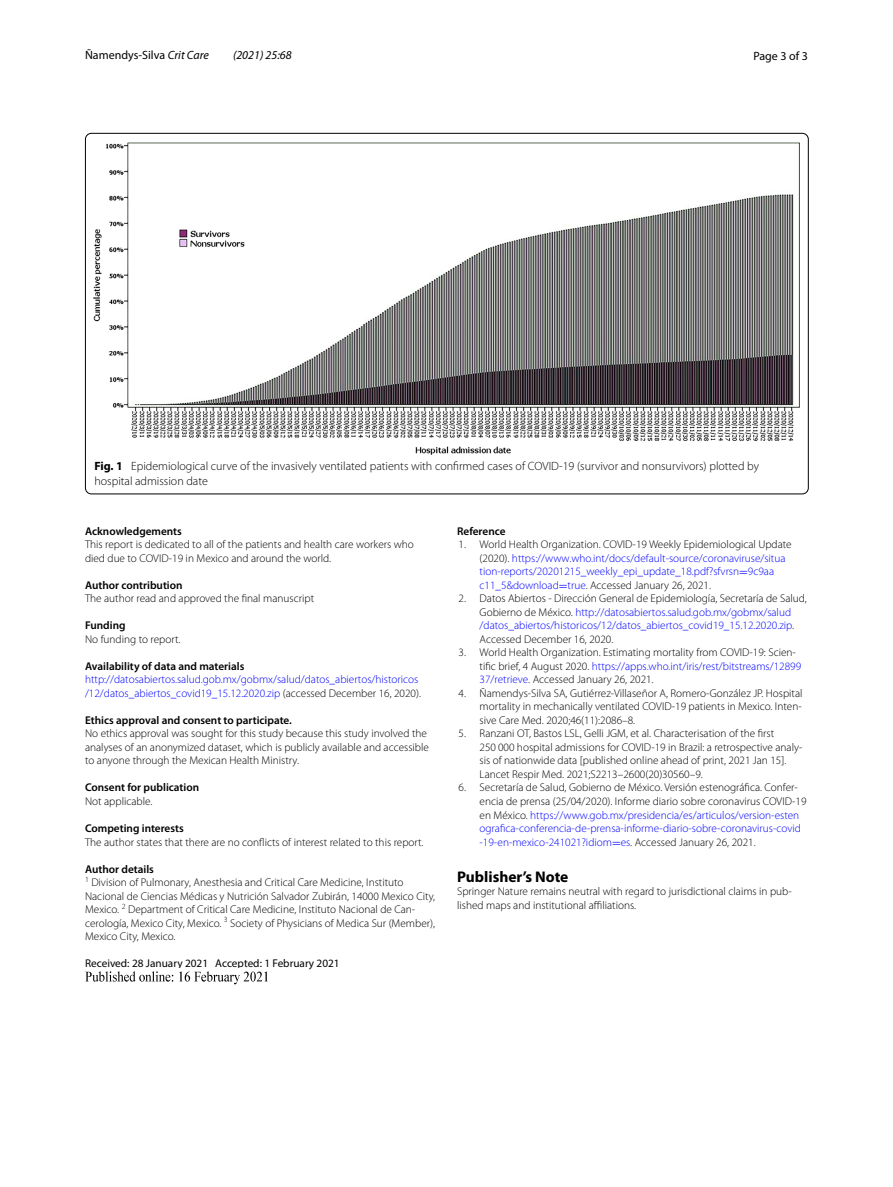
<style>
.page{position:relative;width:893px;height:1187px;background:#fff}
.page>*{position:absolute;margin:0;border:0;box-sizing:border-box;transform-origin:0 0}
.t1{font:700 15.45px "Myriad Pro";color:#000}
.t2{font:300 12px/15px "Myriad Pro";color:#000}
.t3{font:12px "Myriad Pro";color:#000}
.t4{font:italic 12px "Myriad Pro";color:#000}
.t5{font:300 11.25px/13.5px "Myriad Pro";color:#000}
.t6{font:300 11.25px/13.5px "Myriad Pro";color:#00f}
.t7{font:600 11.25px "Myriad Pro";color:#000}
.t8{font:11.25px "Myriad Pro";color:#000}
.s1{font-style:italic}
.s2{font-weight:700}
.s3{color:#000}
.s4{font-weight:600}
.s5{font-family:"MTSY";font-weight:400}
.s6{color:#00f}
.s7{font-family:"MTSY";font-weight:400;color:#00f}
</style>
<div class="page">
<img style="left:85px;top:971px;width:183px;height:14px">
<img style="left:94px;top:142px;width:706px;height:312px">
<p class="t3" style="left:85px;top:48px;width:125px">Ñamendys‑Silva <span class="s1">Crit Care</span></p>
<p class="t4" style="left:233px;top:48px;width:60px">(2021) 25:68</p>
<p class="t3" style="left:753px;top:48px;width:56px">Page 3 of 3</p>
<p class="t2" style="left:94px;top:458px;width:666px"><span class="s2">Fig. 1</span> Epidemiological curve of the invasively ventilated patients with confirmed cases of COVID-19 (survivor and nonsurvivors) plotted by hospital admission date</p>
<p class="t7" style="left:85px;top:524px;width:98px">Acknowledgements</p>
<p class="t5" style="left:85px;top:538px;width:330px">This report is dedicated to all of the patients and health care workers who died due to COVID-19 in Mexico and around the world.</p>
<p class="t7" style="left:85px;top:578px;width:99px">Author contribution</p>
<p class="t5" style="left:85px;top:592px;width:231px">The author read and approved the final manuscript</p>
<p class="t7" style="left:85px;top:618px;width:42px">Funding</p>
<p class="t5" style="left:85px;top:632px;width:97px">No funding to report.</p>
<p class="t7" style="left:85px;top:659px;width:161px">Availability of data and materials</p>
<p class="t6" style="left:85px;top:673px;width:337px">http://datosabiertos.salud.gob.mx/gobmx/salud/datos_abiertos/historicos /12/datos_abiertos_covid19_15.12.2020.zip <span class="s3">(accessed December 16, 2020).</span></p>
<p class="t7" style="left:85px;top:713px;width:208px">Ethics approval and consent to participate.</p>
<p class="t5" style="left:85px;top:727px;width:345px">No ethics approval was sought for this study because this study involved the analyses of an anonymized dataset, which is publicly available and accessible to anyone through the Mexican Health Ministry.</p>
<p class="t7" style="left:85px;top:780px;width:116px">Consent for publication</p>
<p class="t5" style="left:85px;top:794px;width:69px">Not applicable.</p>
<p class="t7" style="left:85px;top:821px;width:100px">Competing interests</p>
<p class="t5" style="left:85px;top:835px;width:340px">The author states that there are no conflicts of interest related to this report.</p>
<p class="t5" style="left:85px;top:862px;width:352px"><span class="s4">Author details<br></span><sup>1</sup> Division of Pulmonary, Anesthesia and Critical Care Medicine, Instituto Nacional de Ciencias Médicas y Nutrición Salvador Zubirán, 14000 Mexico City, Mexico. <sup>2</sup> Department of Critical Care Medicine, Instituto Nacional de Can‑ cerología, Mexico City, Mexico. <sup>3</sup> Society of Physicians of Medica Sur (Member), Mexico City, Mexico.</p>
<p class="t8" style="left:85px;top:956px;width:256px">Received: 28 January 2021 Accepted: 1 February 2021</p>
<p class="t7" style="left:457px;top:524px;width:50px">Reference</p>
<p class="t6" style="left:480px;top:538px;width:314px;text-indent:-21px"><span class="s3">1. World Health Organization. COVID-19 Weekly Epidemiological Update (2020).</span> https://www.who.int/docs/default-source/coronaviruse/situa tion-reports/20201215_weekly_epi_update_18.pdf?sfvrsn<span class="s5">=</span>9c9aa c11_5&amp;download<span class="s5">=</span>true<span class="s3">. Accessed January 26, 2021.</span></p>
<p class="t6" style="left:480px;top:592px;width:329px;text-indent:-21px"><span class="s3">2. Datos Abiertos - Dirección General de Epidemiología, Secretaría de Salud, Gobierno de México.</span> http://datosabiertos.salud.gob.mx/gobmx/salud /datos_abiertos/historicos/12/datos_abiertos_covid19_15.12.2020.zip<span class="s3">.<br>Accessed December 16, 2020.</span></p>
<p class="t5" style="left:480px;top:646px;width:323px;text-indent:-21px">3. World Health Organization. Estimating mortality from COVID-19: Scien‑ tific brief, 4 August 2020. <span class="s6">https://apps.who.int/iris/rest/bitstreams/12899<br>37/retrieve</span>. Accessed January 26, 2021.</p>
<p class="t5" style="left:480px;top:686px;width:324px;text-align:justify;text-indent:-21px">4. Ñamendys-Silva SA, Gutiérrez-Villaseñor A, Romero-González JP. Hospital mortality in mechanically ventilated COVID-19 patients in Mexico. Inten‑ sive Care Med. 2020;46(11):2086–8.</p>
<p class="t5" style="left:480px;top:727px;width:324px;text-indent:-21px">5. Ranzani OT, Bastos LSL, Gelli JGM, et al. Characterisation of the first<br>250 000 hospital admissions for COVID-19 in Brazil: a retrospective analy‑ sis of nationwide data [published online ahead of print, 2021 Jan 15].<br>Lancet Respir Med. 2021;S2213–2600(20)30560–9.</p>
<p class="t5" style="left:480px;top:781px;width:328px;text-indent:-21px">6. Secretaría de Salud, Gobierno de México. Versión estenográfica. Confer‑ encia de prensa (25/04/2020). Informe diario sobre coronavirus COVID-19 en México. <span class="s6">https://www.gob.mx/presidencia/es/articulos/version-esten ografica-conferencia-de-prensa-informe-diario-sobre-coronavirus-covid -19-en-mexico-241021?idiom</span><span class="s7">=</span><span class="s6">es</span>. Accessed January 26, 2021.</p>
<h1 class="t1" style="left:457px;top:866px;width:113px">Publisher’s Note</h1>
<p class="t5" style="left:457px;top:884px;width:336px">Springer Nature remains neutral with regard to jurisdictional claims in pub‑ lished maps and institutional affiliations.</p>
</div>
